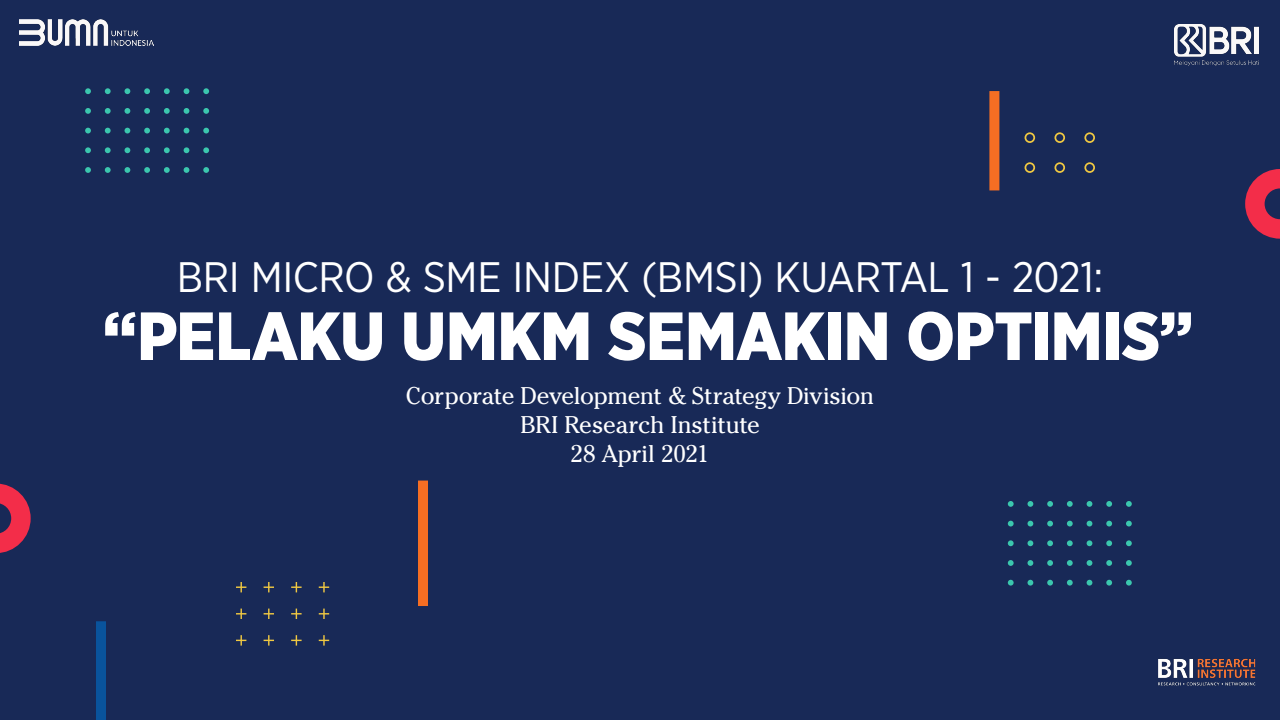
<style>
.page{position:relative;width:1280px;height:720px;background:#182957}
.page>*{position:absolute;margin:0;border:0;box-sizing:border-box;transform-origin:0 0}
.t1{font:900 68px "Gotham Narrow";letter-spacing:-.005em;color:#fff}
.t2{font:42.6px "Gotham Narrow";letter-spacing:-.01em;color:#fff}
.t3{font:24px "Cheltenham Std";letter-spacing:-.015em;color:#fff}
</style>
<div class="page">
<img style="left:20px;top:20px;width:134px;height:26px">
<img style="left:1174px;top:24px;width:84px;height:41px">
<div style="left:96px;top:621px;width:10px;height:99px;background:#09539c"></div>
<div style="left:989px;top:91px;width:10px;height:99px;background:#f56e23"></div>
<div style="left:418px;top:481px;width:10px;height:125px;background:#f56e23"></div>
<svg style="left:85px;top:88px;width:6px;height:6px"></svg>
<svg style="left:105px;top:88px;width:6px;height:6px"></svg>
<svg style="left:125px;top:88px;width:5px;height:6px"></svg>
<svg style="left:144px;top:88px;width:6px;height:6px"></svg>
<svg style="left:164px;top:88px;width:6px;height:6px"></svg>
<svg style="left:184px;top:88px;width:5px;height:6px"></svg>
<svg style="left:203px;top:88px;width:6px;height:6px"></svg>
<svg style="left:85px;top:108px;width:6px;height:6px"></svg>
<svg style="left:105px;top:108px;width:6px;height:6px"></svg>
<svg style="left:125px;top:108px;width:5px;height:6px"></svg>
<svg style="left:144px;top:108px;width:6px;height:6px"></svg>
<svg style="left:164px;top:108px;width:6px;height:6px"></svg>
<svg style="left:184px;top:108px;width:5px;height:6px"></svg>
<svg style="left:203px;top:108px;width:6px;height:6px"></svg>
<svg style="left:85px;top:128px;width:6px;height:5px"></svg>
<svg style="left:105px;top:128px;width:6px;height:5px"></svg>
<svg style="left:125px;top:128px;width:5px;height:5px"></svg>
<svg style="left:144px;top:128px;width:6px;height:5px"></svg>
<svg style="left:164px;top:128px;width:6px;height:5px"></svg>
<svg style="left:184px;top:128px;width:5px;height:5px"></svg>
<svg style="left:203px;top:128px;width:6px;height:5px"></svg>
<svg style="left:85px;top:147px;width:6px;height:6px"></svg>
<svg style="left:105px;top:147px;width:6px;height:6px"></svg>
<svg style="left:125px;top:147px;width:5px;height:6px"></svg>
<svg style="left:144px;top:147px;width:6px;height:6px"></svg>
<svg style="left:164px;top:147px;width:6px;height:6px"></svg>
<svg style="left:184px;top:147px;width:5px;height:6px"></svg>
<svg style="left:203px;top:147px;width:6px;height:6px"></svg>
<svg style="left:85px;top:167px;width:6px;height:6px"></svg>
<svg style="left:105px;top:167px;width:6px;height:6px"></svg>
<svg style="left:125px;top:167px;width:5px;height:6px"></svg>
<svg style="left:144px;top:167px;width:6px;height:6px"></svg>
<svg style="left:164px;top:167px;width:6px;height:6px"></svg>
<svg style="left:184px;top:167px;width:5px;height:6px"></svg>
<svg style="left:203px;top:167px;width:6px;height:6px"></svg>
<svg style="left:1008px;top:501px;width:6px;height:6px"></svg>
<svg style="left:1028px;top:501px;width:5px;height:6px"></svg>
<svg style="left:1047px;top:501px;width:6px;height:6px"></svg>
<svg style="left:1067px;top:501px;width:6px;height:6px"></svg>
<svg style="left:1087px;top:501px;width:5px;height:6px"></svg>
<svg style="left:1106px;top:501px;width:6px;height:6px"></svg>
<svg style="left:1126px;top:501px;width:6px;height:6px"></svg>
<svg style="left:1008px;top:521px;width:6px;height:5px"></svg>
<svg style="left:1028px;top:521px;width:5px;height:5px"></svg>
<svg style="left:1047px;top:521px;width:6px;height:5px"></svg>
<svg style="left:1067px;top:521px;width:6px;height:5px"></svg>
<svg style="left:1087px;top:521px;width:5px;height:5px"></svg>
<svg style="left:1106px;top:521px;width:6px;height:5px"></svg>
<svg style="left:1126px;top:521px;width:6px;height:5px"></svg>
<svg style="left:1008px;top:540px;width:6px;height:6px"></svg>
<svg style="left:1028px;top:540px;width:5px;height:6px"></svg>
<svg style="left:1047px;top:540px;width:6px;height:6px"></svg>
<svg style="left:1067px;top:540px;width:6px;height:6px"></svg>
<svg style="left:1087px;top:540px;width:5px;height:6px"></svg>
<svg style="left:1106px;top:540px;width:6px;height:6px"></svg>
<svg style="left:1126px;top:540px;width:6px;height:6px"></svg>
<svg style="left:1008px;top:560px;width:6px;height:6px"></svg>
<svg style="left:1028px;top:560px;width:5px;height:6px"></svg>
<svg style="left:1047px;top:560px;width:6px;height:6px"></svg>
<svg style="left:1067px;top:560px;width:6px;height:6px"></svg>
<svg style="left:1087px;top:560px;width:5px;height:6px"></svg>
<svg style="left:1106px;top:560px;width:6px;height:6px"></svg>
<svg style="left:1126px;top:560px;width:6px;height:6px"></svg>
<svg style="left:1008px;top:580px;width:6px;height:6px"></svg>
<svg style="left:1028px;top:580px;width:5px;height:6px"></svg>
<svg style="left:1047px;top:580px;width:6px;height:6px"></svg>
<svg style="left:1067px;top:580px;width:6px;height:6px"></svg>
<svg style="left:1087px;top:580px;width:5px;height:6px"></svg>
<svg style="left:1106px;top:580px;width:6px;height:6px"></svg>
<svg style="left:1126px;top:580px;width:6px;height:6px"></svg>
<svg style="left:1025px;top:132px;width:10px;height:11px"></svg>
<svg style="left:1054px;top:132px;width:11px;height:11px"></svg>
<svg style="left:1084px;top:132px;width:11px;height:11px"></svg>
<svg style="left:1025px;top:162px;width:10px;height:11px"></svg>
<svg style="left:1054px;top:162px;width:11px;height:11px"></svg>
<svg style="left:1084px;top:162px;width:11px;height:11px"></svg>
<svg style="left:236px;top:582px;width:10px;height:10px"></svg>
<svg style="left:264px;top:582px;width:10px;height:10px"></svg>
<svg style="left:291px;top:582px;width:11px;height:10px"></svg>
<svg style="left:319px;top:582px;width:10px;height:10px"></svg>
<svg style="left:236px;top:609px;width:10px;height:10px"></svg>
<svg style="left:264px;top:609px;width:10px;height:10px"></svg>
<svg style="left:291px;top:609px;width:11px;height:10px"></svg>
<svg style="left:319px;top:609px;width:10px;height:10px"></svg>
<svg style="left:236px;top:635px;width:10px;height:11px"></svg>
<svg style="left:264px;top:635px;width:10px;height:11px"></svg>
<svg style="left:291px;top:635px;width:11px;height:11px"></svg>
<svg style="left:319px;top:635px;width:10px;height:11px"></svg>
<svg style="left:0;top:484px;width:31px;height:69px"></svg>
<svg style="left:1245px;top:169px;width:35px;height:70px"></svg>
<img style="left:1158px;top:658px;width:97px;height:28px">
<p class="t2" style="left:177px;top:251px;width:928px">BRI MICRO &amp; SME INDEX (BMSI) KUARTAL 1 - 2021:</p>
<p class="t1" style="left:103px;top:291px;width:1092px">“PELAKU UMKM SEMAKIN OPTIMIS”</p>
<p class="t3" style="left:406px;top:382px;width:470px">Corporate Development &amp; Strategy Division</p>
<p class="t3" style="left:520px;top:411px;width:241px">BRI Research Institute</p>
<p class="t3" style="left:571px;top:440px;width:140px">28 April 2021</p>
</div>
